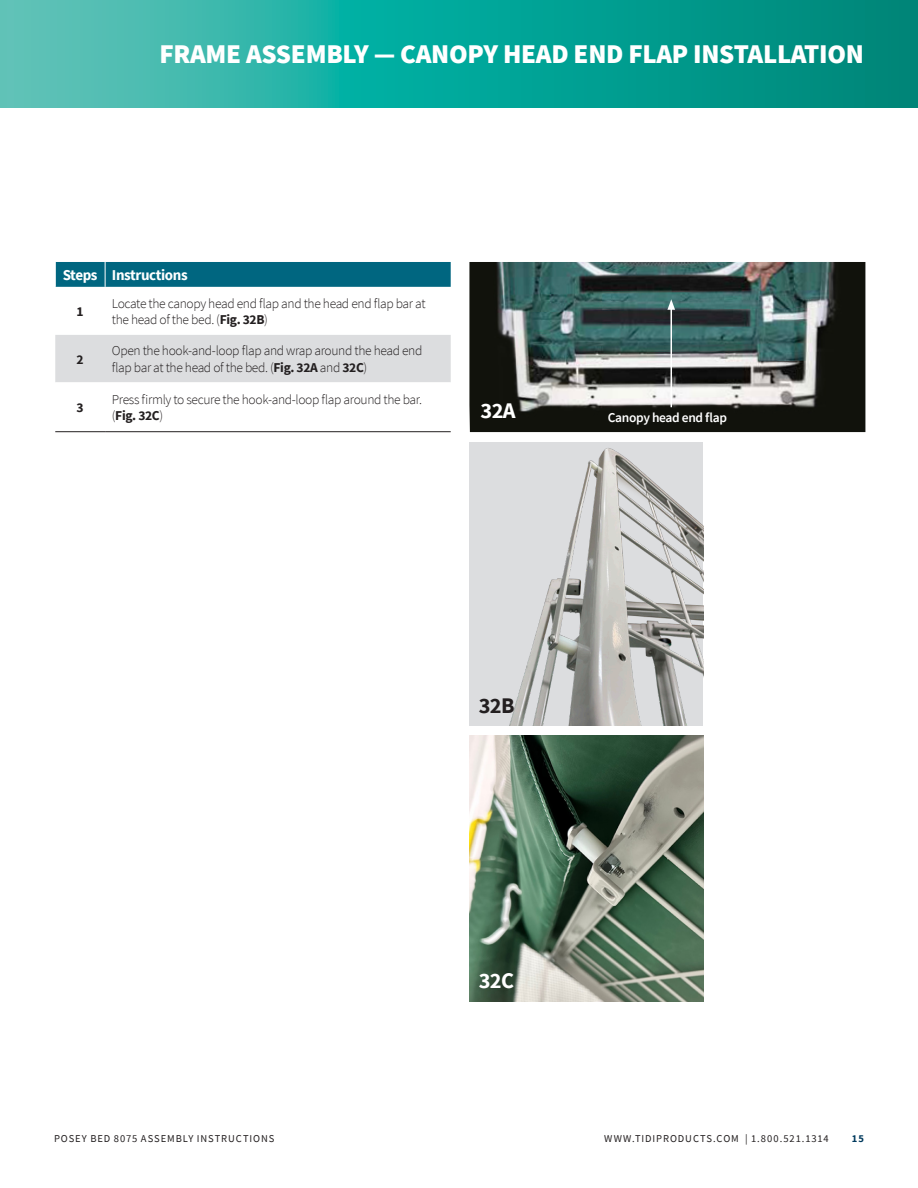
<style>
.page{position:relative;width:918px;height:1188px;background:#fff}
.page>*{position:absolute;margin:0;border:0;box-sizing:border-box;transform-origin:0 0}
.Subheads-ISO{font:900 27px "Source Sans Pro";letter-spacing:-.01em;color:#fff}
.Body-back_Bullets_So{font:700 22.35px "Source Sans Pro";letter-spacing:-.025em;color:#fff}
.Body-back_Bullets_So-2{font:700 22.35px "Source Sans Pro";color:#231f20}
.Body-back_Bullets_So-3{font:700 15px "Source Sans Pro";letter-spacing:-.025em;color:#fff}
.Body-back_Bullets_So-4{font:300 13.5px/16.5px "Source Sans Pro";letter-spacing:-.025em;color:#231f20}
.Body-back_Bullets_So-5{font:600 13.5px "Source Sans Pro";letter-spacing:-.025em;color:#fff}
.Body-back_Bullets_So-6{font:700 13.5px "Source Sans Pro";color:#231f20}
.t1{font:10.5px "Source Sans Pro";letter-spacing:.09em;color:#231f20}
.t2{font:700 10.5px "Source Sans Pro";color:#003a5d}
.s1{font-weight:700}
</style>
<div class="page">
<svg style="left:14px;top:0;width:904px;height:108px;background:#17a79a"></svg>
<div style="left:0;top:0;width:14px;height:108px;background:#60c2b7"></div>
<div style="left:55px;top:335px;width:396px;height:47px;background:#dcdddf"></div>
<div style="left:55px;top:262px;width:396px;height:25px;background:#006680"></div>
<hr style="left:55px;top:431px;width:50px;height:1px;background:#231f20">
<hr style="left:105px;top:431px;width:346px;height:1px;background:#231f20">
<img style="left:469px;top:262px;width:396px;height:170px">
<div style="left:469px;top:442px;width:234px;height:284px;background:#dcdddf"></div>
<img style="left:509px;top:448px;width:194px;height:278px">
<img style="left:469px;top:736px;width:234px;height:265px">
<hr style="left:671px;top:307px;width:1px;height:100px;background:#fff">
<svg style="left:667px;top:299px;width:8px;height:11px"></svg>
<p class="Subheads-ISO" style="left:159px;top:36px;width:706px">FRAME ASSEMBLY — CANOPY HEAD END FLAP INSTALLATION</p>
<p class="Body-back_Bullets_So-3" style="left:63px;top:265px;width:36px">Steps</p>
<p class="Body-back_Bullets_So-3" style="left:112px;top:265px;width:77px">Instructions</p>
<p class="Body-back_Bullets_So-6" style="left:77px;top:302px;width:9px">1</p>
<p class="Body-back_Bullets_So-4" style="left:112px;top:295px;width:315px">Locate the canopy head end flap and the head end flap bar at the head of the bed. (<span class="s1">Fig. 32B</span>)</p>
<p class="Body-back_Bullets_So-6" style="left:77px;top:350px;width:9px">2</p>
<p class="Body-back_Bullets_So-4" style="left:112px;top:343px;width:312px">Open the hook-and-loop flap and wrap around the head end flap bar at the head of the bed. (<span class="s1">Fig. 32A</span> and <span class="s1">32C</span>)</p>
<p class="Body-back_Bullets_So-6" style="left:77px;top:398px;width:9px">3</p>
<p class="Body-back_Bullets_So-4" style="left:112px;top:391px;width:312px">Press firmly to secure the hook-and-loop flap around the bar. (<span class="s1">Fig. 32C</span>)</p>
<p class="Body-back_Bullets_So" style="left:481px;top:395px;width:37px">32A</p>
<p class="Body-back_Bullets_So-5" style="left:608px;top:408px;width:121px">Canopy head end flap</p>
<p class="Body-back_Bullets_So-2" style="left:479px;top:691px;width:37px">32B</p>
<p class="Body-back_Bullets_So" style="left:479px;top:966px;width:37px">32C</p>
<p class="t1" style="left:54px;top:1132px;width:222px">POSEY BED 8075 ASSEMBLY INSTRUCTIONS</p>
<p class="t1" style="left:604px;top:1132px;width:226px">WWW.TIDIPRODUCTS.COM | 1.800.521.1314</p>
<p class="t2" style="left:852px;top:1131px;width:14px">15</p>
</div>
